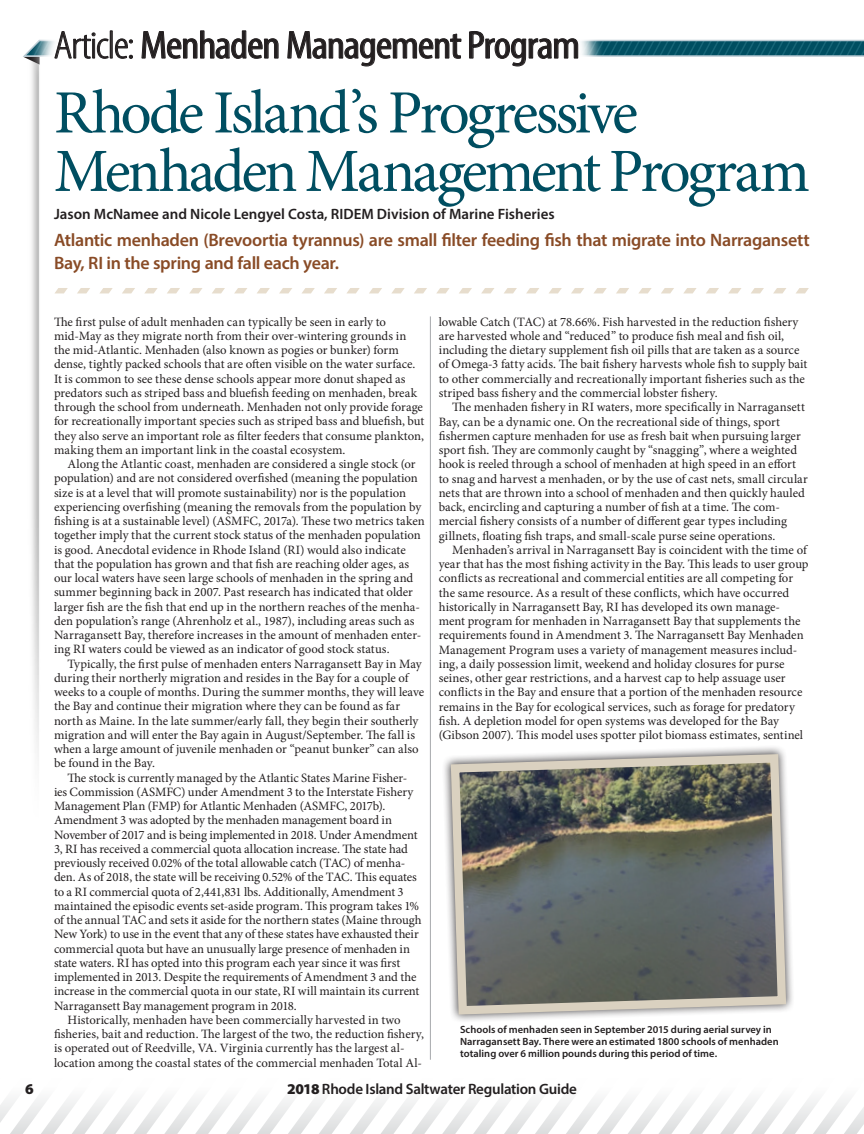
<style>
.page{position:relative;width:864px;height:1134px;background:#fff}
.page>*{position:absolute;margin:0;border:0;box-sizing:border-box;transform-origin:0 0}
.t1{font:61.5px/58.5px "Minion Pro";letter-spacing:-.055em;color:#004e61}
.t2{font:condensed 39.3px "Myriad Pro";letter-spacing:-.03em;color:#231f20;scale:1.15 1}
.t3{font:600 18px/22.5px "Myriad Pro";letter-spacing:-.015em;color:#894b26}
.t4{font:600 15px "Myriad Pro";color:#231f20}
.t5{font:900 15px "Myriad Pro";color:#231f20}
.t6{font:12.75px/14.2px "Minion Pro";color:#231f20}
.t7{font:600 10.5px/12px "Myriad Pro";letter-spacing:.005em;color:#231f20}
.s1{font-weight:300}
.s2{font-weight:900}
</style>
<div class="page">
<svg style="left:0;top:1099px;width:864px;height:35px"></svg>
<img style="left:31px;top:92px;width:8px;height:665px">
<hr style="left:430px;top:316px;width:1px;height:744px;background:#a7a9ac">
<svg style="left:77px;top:288px;width:13px;height:5px"></svg>
<svg style="left:55px;top:288px;width:13px;height:5px"></svg>
<svg style="left:145px;top:288px;width:13px;height:5px"></svg>
<svg style="left:122px;top:288px;width:13px;height:5px"></svg>
<svg style="left:100px;top:288px;width:13px;height:5px"></svg>
<svg style="left:257px;top:288px;width:13px;height:5px"></svg>
<svg style="left:234px;top:288px;width:13px;height:5px"></svg>
<svg style="left:212px;top:288px;width:13px;height:5px"></svg>
<svg style="left:190px;top:288px;width:12px;height:5px"></svg>
<svg style="left:167px;top:288px;width:13px;height:5px"></svg>
<svg style="left:437px;top:288px;width:13px;height:5px"></svg>
<svg style="left:414px;top:288px;width:13px;height:5px"></svg>
<svg style="left:392px;top:288px;width:13px;height:5px"></svg>
<svg style="left:369px;top:288px;width:13px;height:5px"></svg>
<svg style="left:347px;top:288px;width:13px;height:5px"></svg>
<svg style="left:324px;top:288px;width:13px;height:5px"></svg>
<svg style="left:302px;top:288px;width:13px;height:5px"></svg>
<svg style="left:279px;top:288px;width:13px;height:5px"></svg>
<svg style="left:459px;top:288px;width:13px;height:5px"></svg>
<svg style="left:482px;top:288px;width:12px;height:5px"></svg>
<svg style="left:504px;top:288px;width:13px;height:5px"></svg>
<svg style="left:526px;top:288px;width:13px;height:5px"></svg>
<svg style="left:549px;top:288px;width:13px;height:5px"></svg>
<svg style="left:571px;top:288px;width:13px;height:5px"></svg>
<svg style="left:594px;top:288px;width:13px;height:5px"></svg>
<svg style="left:616px;top:288px;width:13px;height:5px"></svg>
<svg style="left:639px;top:288px;width:13px;height:5px"></svg>
<svg style="left:661px;top:288px;width:13px;height:5px"></svg>
<svg style="left:684px;top:288px;width:13px;height:5px"></svg>
<svg style="left:729px;top:288px;width:12px;height:5px"></svg>
<svg style="left:706px;top:288px;width:13px;height:5px"></svg>
<svg style="left:773px;top:288px;width:13px;height:5px"></svg>
<svg style="left:751px;top:288px;width:13px;height:5px"></svg>
<svg style="left:796px;top:288px;width:13px;height:5px"></svg>
<svg style="left:23px;top:30px;width:841px;height:39px"></svg>
<div style="left:442px;top:745px;width:353px;height:278px;background:#231f20;opacity:.8"></div>
<svg style="left:447px;top:750px;width:343px;height:269px;background:#787a75"></svg>
<h2 class="t2" style="left:54px;top:21px;width:459px"><span class="s1">Article:</span> Menhaden Management Program</h2>
<h1 class="t1" style="left:54px;top:84px;width:758px">Rhode Island’s Progressive<br>Menhaden Management Program</h1>
<p class="t4" style="left:54px;top:204px;width:502px">Jason McNamee and Nicole Lengyel Costa, RIDEM Division of Marine Fisheries</p>
<h3 class="t3" style="left:54px;top:228px;width:757px">Atlantic menhaden (Brevoortia tyrannus) are small filter feeding fish that migrate into Narragansett<br>Bay, RI in the spring and fall each year.</h3>
<p class="t6" style="left:54px;top:314px;width:372px">The first pulse of adult menhaden can typically be seen in early to mid-May as they migrate north from their over-wintering grounds in the mid-Atlantic. Menhaden (also known as pogies or bunker) form dense, tightly packed schools that are often visible on the water surface.<br>It is common to see these dense schools appear more donut shaped as predators such as striped bass and bluefish feeding on menhaden, break through the school from underneath. Menhaden not only provide forage for recreationally important species such as striped bass and bluefish, but they also serve an important role as filter feeders that consume plankton, making them an important link in the coastal ecosystem.</p>
<p class="t6" style="left:54px;top:457px;width:372px;text-indent:14px">Along the Atlantic coast, menhaden are considered a single stock (or population) and are not considered overfished (meaning the population size is at a level that will promote sustainability) nor is the population experiencing overfishing (meaning the removals from the population by fishing is at a sustainable level) (ASMFC, 2017a). These two metrics taken together imply that the current stock status of the menhaden population is good. Anecdotal evidence in Rhode Island (RI) would also indicate that the population has grown and that fish are reaching older ages, as our local waters have seen large schools of menhaden in the spring and summer beginning back in 2007. Past research has indicated that older larger fish are the fish that end up in the northern reaches of the menha&shy;den population’s range (Ahrenholz et al., 1987), including areas such as Narragansett Bay, therefore increases in the amount of menhaden enter&shy;ing RI waters could be viewed as an indicator of good stock status.</p>
<p class="t6" style="left:54px;top:656px;width:372px;text-indent:14px">Typically, the first pulse of menhaden enters Narragansett Bay in May during their northerly migration and resides in the Bay for a couple of weeks to a couple of months. During the summer months, they will leave the Bay and continue their migration where they can be found as far north as Maine. In the late summer/early fall, they begin their southerly migration and will enter the Bay again in August/September. The fall is when a large amount of juvenile menhaden or “peanut bunker” can also be found in the Bay.</p>
<p class="t6" style="left:68px;top:771px;width:341px">The stock is currently managed by the Atlantic States Marine Fisher-</p>
<p class="t6" style="left:54px;top:785px;width:361px">ies Commission (ASMFC) under Amendment 3 to the Interstate Fishery</p>
<p class="t6" style="left:54px;top:799px;width:333px">Management Plan (FMP) for Atlantic Menhaden (ASMFC, 2017b).</p>
<p class="t6" style="left:54px;top:813px;width:340px">Amendment 3 was adopted by the menhaden management board in</p>
<p class="t6" style="left:54px;top:828px;width:365px">November of 2017 and is being implemented in 2018. Under Amendment</p>
<p class="t6" style="left:54px;top:842px;width:355px">3, RI has received a commercial quota allocation increase. The state had</p>
<p class="t6" style="left:54px;top:856px;width:353px">previously received 0.02% of the total allowable catch (TAC) of menha-</p>
<p class="t6" style="left:54px;top:870px;width:364px">den. As of 2018, the state will be receiving 0.52% of the TAC. This equates</p>
<p class="t6" style="left:54px;top:885px;width:351px">to a RI commercial quota of 2,441,831 lbs. Additionally, Amendment 3</p>
<p class="t6" style="left:54px;top:899px;width:367px">maintained the episodic events set-aside program. This program takes 1%</p>
<p class="t6" style="left:54px;top:913px;width:369px">of the annual TAC and sets it aside for the northern states (Maine through</p>
<p class="t6" style="left:54px;top:927px;width:366px">New York) to use in the event that any of these states have exhausted their</p>
<p class="t6" style="left:54px;top:942px;width:358px">commercial quota but have an unusually large presence of menhaden in</p>
<p class="t6" style="left:54px;top:956px;width:348px">state waters. RI has opted into this program each year since it was first</p>
<p class="t6" style="left:54px;top:970px;width:364px">implemented in 2013. Despite the requirements of Amendment 3 and the</p>
<p class="t6" style="left:54px;top:984px;width:367px">increase in the commercial quota in our state, RI will maintain its current</p>
<p class="t6" style="left:54px;top:999px;width:244px">Narragansett Bay management program in 2018.</p>
<p class="t6" style="left:68px;top:1013px;width:335px">Historically, menhaden have been commercially harvested in two</p>
<p class="t6" style="left:54px;top:1027px;width:371px">fisheries, bait and reduction. The largest of the two, the reduction fishery,</p>
<p class="t6" style="left:54px;top:1041px;width:352px">is operated out of Reedville, VA. Virginia currently has the largest al-</p>
<p class="t6" style="left:54px;top:1056px;width:370px">location among the coastal states of the commercial menhaden Total Al-</p>
<p class="t6" style="left:439px;top:315px;width:370px">lowable Catch (TAC) at 78.66%. Fish harvested in the reduction fishery are harvested whole and “reduced” to produce fish meal and fish oil, including the dietary supplement fish oil pills that are taken as a source of Omega-3 fatty acids. The bait fishery harvests whole fish to supply bait to other commercially and recreationally important fisheries such as the striped bass fishery and the commercial lobster fishery.</p>
<p class="t6" style="left:439px;top:400px;width:371px;text-indent:14px">The menhaden fishery in RI waters, more specifically in Narragansett Bay, can be a dynamic one. On the recreational side of things, sport fishermen capture menhaden for use as fresh bait when pursuing larger sport fish. They are commonly caught by “snagging”, where a weighted hook is reeled through a school of menhaden at high speed in an effort to snag and harvest a menhaden, or by the use of cast nets, small circular nets that are thrown into a school of menhaden and then quickly hauled back, encircling and capturing a number of fish at a time. The com&shy;mercial fishery consists of a number of different gear types including gillnets, floating fish traps, and small-scale purse seine operations.</p>
<p class="t6" style="left:439px;top:543px;width:371px;text-indent:14px">Menhaden’s arrival in Narragansett Bay is coincident with the time of year that has the most fishing activity in the Bay. This leads to user group conflicts as recreational and commercial entities are all competing for the same resource. As a result of these conflicts, which have occurred historically in Narragansett Bay, RI has developed its own manage&shy;ment program for menhaden in Narragansett Bay that supplements the requirements found in Amendment 3. The Narragansett Bay Menhaden Management Program uses a variety of management measures includ&shy;ing, a daily possession limit, weekend and holiday closures for purse seines, other gear restrictions, and a harvest cap to help assuage user conflicts in the Bay and ensure that a portion of the menhaden resource remains in the Bay for ecological services, such as forage for predatory fish. A depletion model for open systems was developed for the Bay (Gibson 2007). This model uses spotter pilot biomass estimates, sentinel</p>
<p class="t7" style="left:460px;top:1023px;width:320px">Schools of menhaden seen in September 2015 during aerial survey in<br>Narragansett Bay. There were an estimated 1800 schools of menhaden totaling over 6 million pounds during this period of time.</p>
<p class="t5" style="left:25px;top:1078px;width:10px">6</p>
<p class="t4" style="left:287px;top:1079px;width:291px"><span class="s2">2018</span> Rhode Island Saltwater Regulation Guide</p>
</div>
